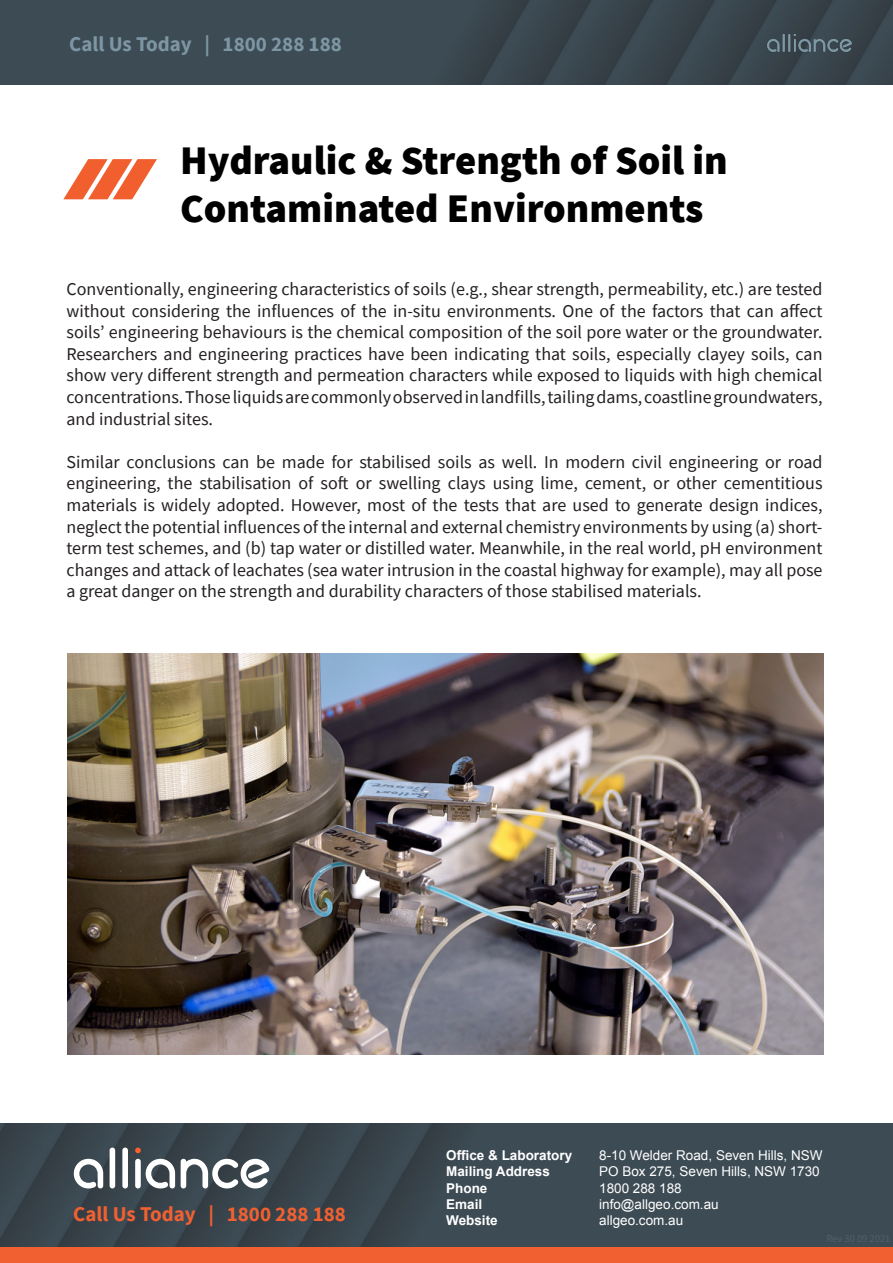
<style>
.page{position:relative;width:893px;height:1263px;background:#fff}
.page>*{position:absolute;margin:0;border:0;box-sizing:border-box;transform-origin:0 0}
.t1{font:900 40.5px/48.6px "Source Sans Pro";color:#000}
.t2{font:700 21px "Source Sans Pro";color:#7d96a3}
.t3{font:700 21px "Source Sans Pro";color:#f16031}
.t4{font:18px/21.6px "Source Sans Pro";color:#231f20;text-align:justify}
.t5{font:13.5px "Arial";color:#fff}
.t6{font:700 13.5px "Arial";color:#fff}
</style>
<div class="page">
<img style="left:68px;top:653px;width:756px;height:402px">
<img style="left:0;top:0;width:893px;height:84px">
<img style="left:766px;top:33px;width:87px;height:20px">
<svg style="left:63px;top:159px;width:94px;height:40px"></svg>
<div style="left:0;top:1247px;width:893px;height:16px;background:#f16031"></div>
<img style="left:0;top:1123px;width:893px;height:124px">
<svg style="left:74px;top:1159px;width:29px;height:29px"></svg>
<svg style="left:110px;top:1147px;width:5px;height:41px"></svg>
<svg style="left:122px;top:1147px;width:6px;height:41px"></svg>
<svg style="left:135px;top:1159px;width:40px;height:29px"></svg>
<svg style="left:181px;top:1159px;width:88px;height:29px"></svg>
<svg style="left:135px;top:1147px;width:6px;height:6px"></svg>
<p class="t2" style="left:69px;top:30px;width:274px">Call Us Today | 1800 288 188</p>
<p class="t1" style="left:180px;top:135px;width:549px">Hydraulic &amp; Strength of Soil in<br>Contaminated Environments</p>
<p class="t4" style="left:66px;top:278px;width:758px">Conventionally, engineering characteristics of soils (e.g., shear strength, permeability, etc.) are tested without considering the influences of the in-situ environments. One of the factors that can affect soils’ engineering behaviours is the chemical composition of the soil pore water or the groundwater.<br>Researchers and engineering practices have been indicating that soils, especially clayey soils, can show very different strength and permeation characters while exposed to liquids with high chemical concentrations. Those liquids are commonly observed in landfills, tailing dams, coastline groundwaters, and industrial sites.</p>
<p class="t4" style="left:66px;top:451px;width:758px">Similar conclusions can be made for stabilised soils as well. In modern civil engineering or road engineering, the stabilisation of soft or swelling clays using lime, cement, or other cementitious materials is widely adopted. However, most of the tests that are used to generate design indices, neglect the potential influences of the internal and external chemistry environments by using (a) short&shy;term test schemes, and (b) tap water or distilled water. Meanwhile, in the real world, pH environment changes and attack of leachates (sea water intrusion in the coastal highway for example), may all pose a great danger on the strength and durability characters of those stabilised materials.</p>
<p class="t3" style="left:73px;top:1200px;width:274px">Call Us Today | 1800 288 188</p>
<p class="t6" style="left:446px;top:1146px;width:128px">Office &amp; Laboratory</p>
<p class="t6" style="left:446px;top:1163px;width:105px">Mailing Address</p>
<p class="t6" style="left:446px;top:1179px;width:43px">Phone</p>
<p class="t6" style="left:446px;top:1195px;width:38px">Email</p>
<p class="t6" style="left:446px;top:1211px;width:53px">Website</p>
<p class="t5" style="left:599px;top:1147px;width:225px">8-10 Welder Road, Seven Hills, NSW</p>
<p class="t5" style="left:599px;top:1163px;width:222px">PO Box 275, Seven Hills, NSW 1730</p>
<p class="t5" style="left:599px;top:1179px;width:84px">1800 288 188</p>
<p class="t5" style="left:599px;top:1195px;width:121px">info@allgeo.com.au</p>
<p class="t5" style="left:599px;top:1211px;width:86px">allgeo.com.au</p>
</div>
